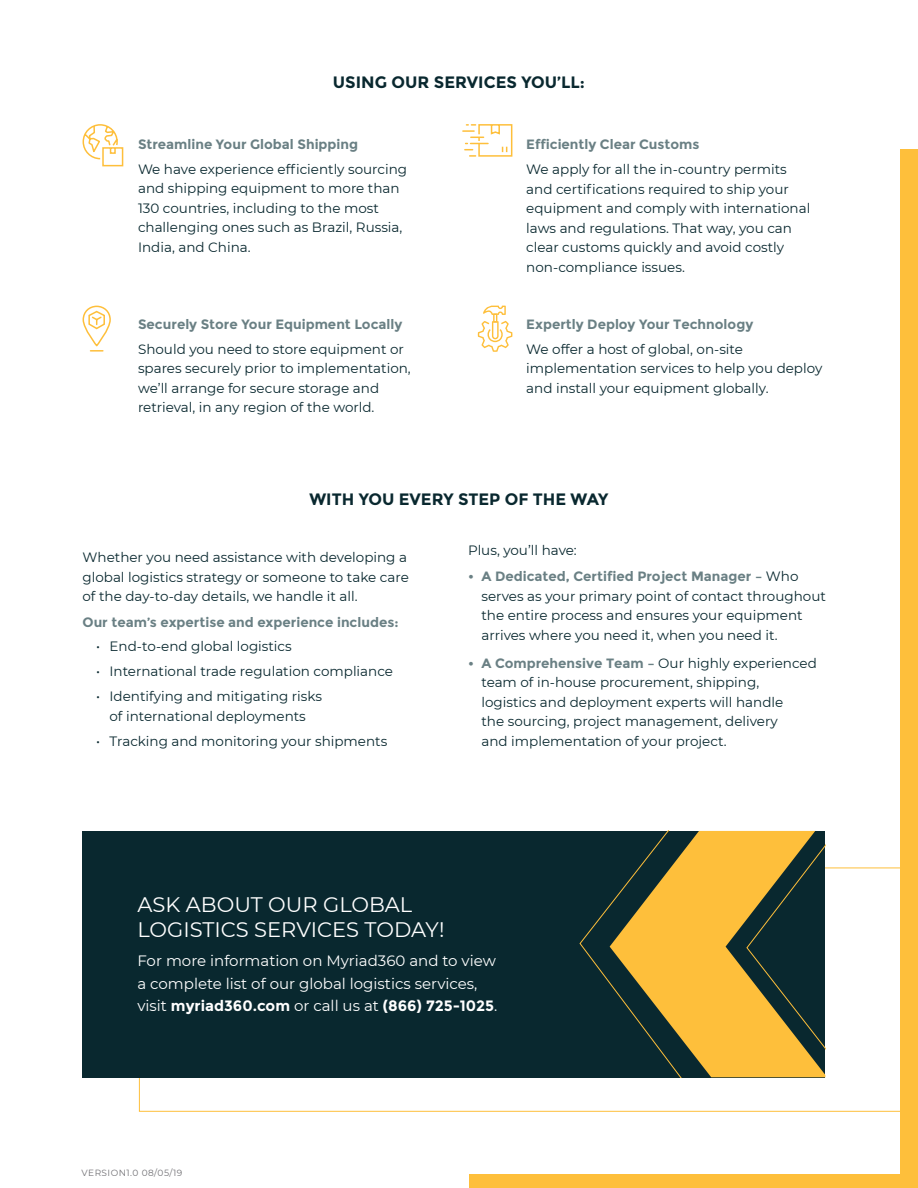
<style>
.page{position:relative;width:918px;height:1188px;background:#fff}
.page>*{position:absolute;margin:0;border:0;box-sizing:border-box;transform-origin:0 0}
.Subhead{font:21px/25.2px "Montserrat";color:#fff}
.Subhead-2{font:700 16.5px "Montserrat";color:#09282f}
.Intro{font:15px/22.5px "Montserrat";color:#fff}
.Body{font:13.5px/19.5px "Montserrat";color:#09282f}
.Subhead-3{font:700 13.5px "Montserrat";color:#6a8084}
.Body-2{font:9px "Montserrat";letter-spacing:.05em;color:#717074}
.s1{font-weight:700;color:#6a8084}
.s2{font-weight:700}
</style>
<div class="page">
<div style="left:83px;top:831px;width:742px;height:246px;background:#09282f"></div>
<svg style="left:610px;top:831px;width:215px;height:246px;fill:#febf3b"></svg>
<div style="left:901px;top:150px;width:17px;height:1038px;background:#febf3b"></div>
<div style="left:470px;top:1174px;width:445px;height:14px;background:#febf3b"></div>
<svg style="left:82px;top:124px;width:42px;height:43px"></svg>
<svg style="left:88px;top:310px;width:18px;height:20px"></svg>
<svg style="left:91px;top:350px;width:12px;height:2px"></svg>
<div style="left:83px;top:306px;width:28px;height:40px;border:2px solid #febf3b;border-radius:13px"></div>
<svg style="left:463px;top:124px;width:50px;height:33px"></svg>
<svg style="left:478px;top:306px;width:34px;height:46px"></svg>
<p class="Subhead-2" style="left:333px;top:73px;width:254px">USING OUR SERVICES YOU’LL:</p>
<p class="Subhead-3" style="left:138px;top:136px;width:222px">Streamline Your Global Shipping</p>
<p class="Body" style="left:138px;top:159px;width:271px">We have experience efficiently sourcing and shipping equipment to more than 130 countries, including to the most challenging ones such as Brazil, Russia, India, and China.</p>
<p class="Subhead-3" style="left:138px;top:316px;width:266px">Securely Store Your Equipment Locally</p>
<p class="Body" style="left:138px;top:339px;width:274px">Should you need to store equipment or spares securely prior to implementation, we’ll arrange for secure storage and retrieval, in any region of the world.</p>
<p class="Subhead-3" style="left:526px;top:136px;width:175px">Efficiently Clear Customs</p>
<p class="Body" style="left:526px;top:159px;width:286px">We apply for all the in-country permits and certifications required to ship your equipment and comply with international laws and regulations. That way, you can clear customs quickly and avoid costly non-compliance issues.</p>
<p class="Subhead-3" style="left:526px;top:316px;width:229px">Expertly Deploy Your Technology</p>
<p class="Body" style="left:526px;top:339px;width:298px">We offer a host of global, on-site implementation services to help you deploy and install your equipment globally.</p>
<p class="Subhead-2" style="left:309px;top:489px;width:301px">WITH YOU EVERY STEP OF THE WAY</p>
<p class="Body" style="left:83px;top:547px;width:328px">Whether you need assistance with developing a global logistics strategy or someone to take care of the day-to-day details, we handle it all.</p>
<p class="Subhead-3" style="left:83px;top:614px;width:318px">Our team’s expertise and experience includes:</p>
<p class="Body" style="left:96px;top:636px;width:197px">• End-to-end global logistics</p>
<p class="Body" style="left:96px;top:661px;width:298px">• International trade regulation compliance</p>
<p class="Body" style="left:96px;top:686px;width:227px;text-align:center">• Identifying and mitigating risks of international deployments</p>
<p class="Body" style="left:96px;top:731px;width:293px">• Tracking and monitoring your shipments</p>
<p class="Body" style="left:468px;top:540px;width:110px">Plus, you’ll have:</p>
<p class="Body" style="left:482px;top:566px;width:346px;text-indent:-14px"><span class="s1">• A Dedicated, Certified Project Manager –</span> Who serves as your primary point of contact throughout the entire process and ensures your equipment arrives where you need it, when you need it.</p>
<p class="Body" style="left:482px;top:653px;width:337px;text-indent:-14px"><span class="s1">• A Comprehensive Team –</span> Our highly experienced team of in-house procurement, shipping, logistics and deployment experts will handle<br>the sourcing, project management, delivery<br>and implementation of your project.</p>
<p class="Subhead" style="left:137px;top:891px;width:309px">ASK ABOUT OUR GLOBAL<br>LOGISTICS SERVICES TODAY!</p>
<p class="Intro" style="left:137px;top:949px;width:361px">For more information on Myriad360 and to view a complete list of our global logistics services, visit <span class="s2">myriad360.com</span> or call us at <span class="s2">(866) 725-1025</span>.</p>
<p class="Body-2" style="left:82px;top:1167px;width:102px">VERSION1.0 08/05/19</p>
</div>
